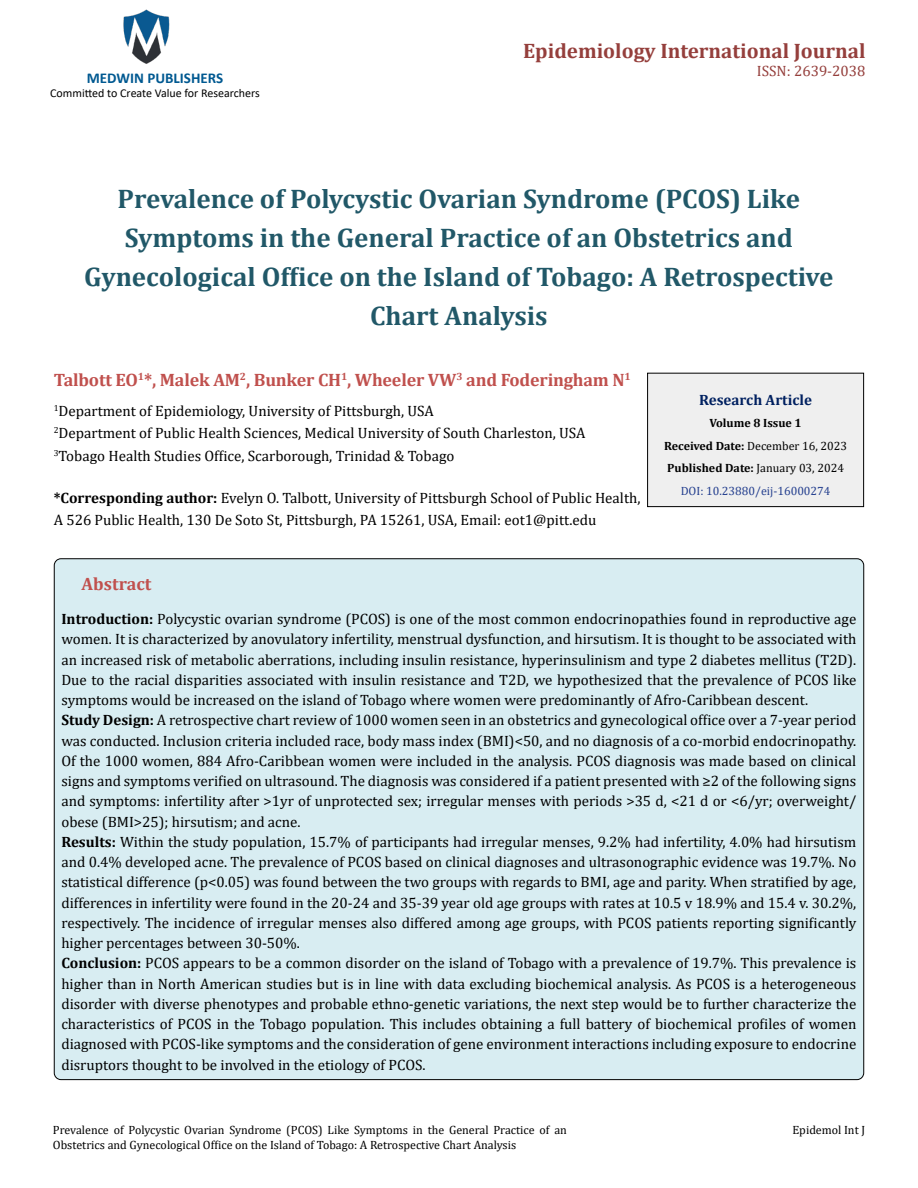
<style>
.page{position:relative;width:918px;height:1188px;background:#fff}
.page>*{position:absolute;margin:0;border:0;box-sizing:border-box;transform-origin:0 0}
.t1{font:700 27px/39px "Cambria";color:#215868;text-align:center}
.t2{font:700 21px "Cambria";color:#953f3c}
.t3{font:700 18px "Cambria";letter-spacing:-.01em;color:#c0504d}
.t4{font:15px/20.2px "Cambria";color:#000}
.t5{font:700 15px "Calibri";color:#005991}
.t6{font:700 15px "Cambria";color:#002060}
.t7{font:15px "Cambria";color:#953f3c}
.t8{font:12px/14.4px "Cambria";color:#000}
.t9{font:700 12px/22.5px "Cambria";color:#000;text-align:center}
.t10{font:12px "Calibri";color:#000}
.s1{font-weight:700}
.s2{font-weight:400}
.s3{font-weight:400;color:#25408f}
</style>
<div class="page">
<img style="left:123px;top:9px;width:47px;height:55px">
<div style="left:648px;top:373px;width:216px;height:134px;background:#efefef"></div>
<div style="left:647px;top:373px;width:217px;height:134px;border:1px solid #000"></div>
<div style="left:54px;top:559px;width:810px;height:521px;background:#d8edf2;border-radius:7px"></div>
<p class="t5" style="left:87px;top:67px;width:138px">MEDWIN PUBLISHERS</p>
<p class="t10" style="left:50px;top:85px;width:211px">Committed to Create Value for Researchers</p>
<h2 class="t2" style="left:523px;top:36px;width:344px">Epidemiology International Journal</h2>
<p class="t7" style="left:757px;top:62px;width:110px">ISSN: 2639-2038</p>
<h1 class="t1" style="left:84px;top:178px;width:751px">Prevalence of Polycystic Ovarian Syndrome (PCOS) Like Symptoms in the General Practice of an Obstetrics and Gynecological Office on the Island of Tobago: A Retrospective Chart Analysis</h1>
<p class="t3" style="left:54px;top:367px;width:579px">Talbott EO<sup>1</sup>*, Malek AM<sup>2</sup>, Bunker CH<sup>1</sup>, Wheeler VW<sup>3</sup> and Foderingham N<sup>1</sup></p>
<p class="t4" style="left:54px;top:399px;width:533px;line-height:22.5px"><sup>1</sup>Department of Epidemiology, University of Pittsburgh, USA<br><sup>2</sup>Department of Public Health Sciences, Medical University of South Charleston, USA<br><sup>3</sup>Tobago Health Studies Office, Scarborough, Trinidad &amp; Tobago</p>
<p class="t4" style="left:54px;top:486px;width:588px;line-height:22.5px"><span class="s1">*Corresponding author:</span> Evelyn O. Talbott, University of Pittsburgh School of Public Health,<br>A 526 Public Health, 130 De Soto St, Pittsburgh, PA 15261, USA, Email: eot1@pitt.edu</p>
<p class="t6" style="left:699px;top:389px;width:114px">Research Article</p>
<p class="t9" style="left:664px;top:411px;width:185px">Volume 8 Issue 1<br>Received Date: <span class="s2">December 16, 2023<br></span>Published Date: <span class="s2">January 03, 2024<br></span><span class="s3">DOI: 10.23880/eij-16000274</span></p>
<p class="t3" style="left:82px;top:571px;width:71px">Abstract</p>
<p class="t4" style="left:61px;top:609px;width:797px"><span class="s1">Introduction:</span> Polycystic ovarian syndrome (PCOS) is one of the most common endocrinopathies found in reproductive age women. It is characterized by anovulatory infertility, menstrual dysfunction, and hirsutism. It is thought to be associated with an increased risk of metabolic aberrations, including insulin resistance, hyperinsulinism and type 2 diabetes mellitus (T2D).<br>Due to the racial disparities associated with insulin resistance and T2D, we hypothesized that the prevalence of PCOS like symptoms would be increased on the island of Tobago where women were predominantly of Afro-Caribbean descent.<br><span class="s1">Study Design:</span> A retrospective chart review of 1000 women seen in an obstetrics and gynecological office over a 7-year period was conducted. Inclusion criteria included race, body mass index (BMI)&lt;50, and no diagnosis of a co-morbid endocrinopathy.<br>Of the 1000 women, 884 Afro-Caribbean women were included in the analysis. PCOS diagnosis was made based on clinical signs and symptoms verified on ultrasound. The diagnosis was considered if a patient presented with ≥2 of the following signs and symptoms: infertility after &gt;1yr of unprotected sex; irregular menses with periods &gt;35 d, &lt;21 d or &lt;6/yr; overweight/ obese (BMI&gt;25); hirsutism; and acne.<br><span class="s1">Results:</span> Within the study population, 15.7% of participants had irregular menses, 9.2% had infertility, 4.0% had hirsutism and 0.4% developed acne. The prevalence of PCOS based on clinical diagnoses and ultrasonographic evidence was 19.7%. No statistical difference (p&lt;0.05) was found between the two groups with regards to BMI, age and parity. When stratified by age, differences in infertility were found in the 20-24 and 35-39 year old age groups with rates at 10.5 v 18.9% and 15.4 v. 30.2%, respectively. The incidence of irregular menses also differed among age groups, with PCOS patients reporting significantly higher percentages between 30-50%.<br><span class="s1">Conclusion:</span> PCOS appears to be a common disorder on the island of Tobago with a prevalence of 19.7%. This prevalence is higher than in North American studies but is in line with data excluding biochemical analysis. As PCOS is a heterogeneous disorder with diverse phenotypes and probable ethno-genetic variations, the next step would be to further characterize the characteristics of PCOS in the Tobago population. This includes obtaining a full battery of biochemical profiles of women diagnosed with PCOS-like symptoms and the consideration of gene environment interactions including exposure to endocrine disruptors thought to be involved in the etiology of PCOS.</p>
<p class="t8" style="left:53px;top:1123px;width:516px">Prevalence of Polycystic Ovarian Syndrome (PCOS) Like Symptoms in the General Practice of an<br>Obstetrics and Gynecological Office on the Island of Tobago: A Retrospective Chart Analysis</p>
<p class="t8" style="left:792px;top:1123px;width:74px">Epidemol Int J</p>
</div>
